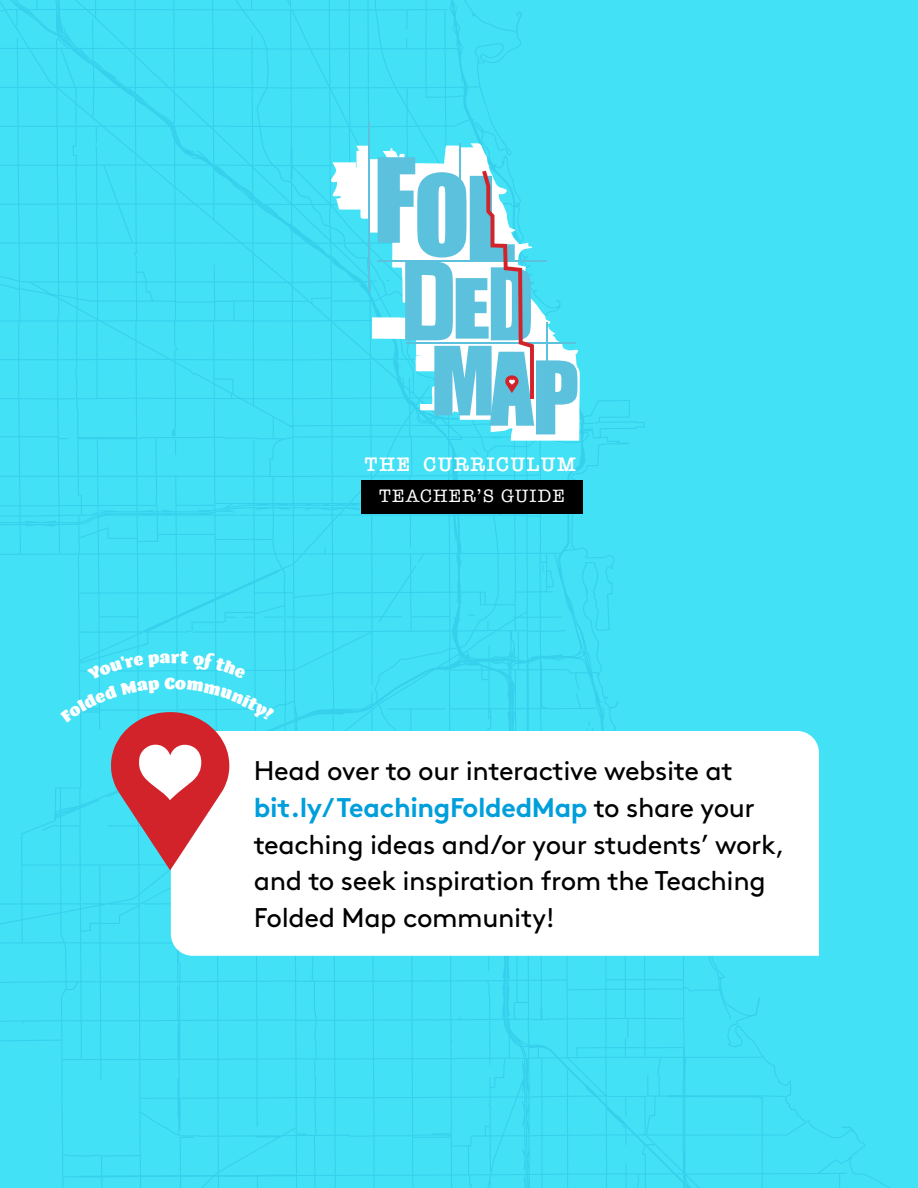
<style>
.page{position:relative;width:918px;height:1188px;background:#42e1f6}
.page>*{position:absolute;margin:0;border:0;box-sizing:border-box;transform-origin:0 0}
.t1{font:27px/36.8px "Brown Regular Alt";letter-spacing:-.015em;color:#000}
.t2{font:700 27px "Brown";letter-spacing:-.015em;color:#009fdb}
.t3{font:600 20.25px "American Typewriter";letter-spacing:.08em;color:#fff}
.t4{font:18.6px "American Typewriter";letter-spacing:.06em;color:#fff}
.s1{font-family:"Brown Regular Alt";font-weight:400;color:#000}
</style>
<div class="page">
<svg style="left:542px;top:565px;width:2px;height:7px"></svg>
<svg style="left:264px;top:617px;width:19px;height:1px"></svg>
<svg style="left:588px;top:721px;width:5px;height:10px"></svg>
<svg style="left:175px;top:439px;width:1px;height:16px"></svg>
<svg style="left:473px;top:449px;width:7px;height:7px"></svg>
<div style="left:361px;top:481px;width:222px;height:33px;background:#000"></div>
<svg style="left:331px;top:143px;width:249px;height:298px;fill:#42e1f6"></svg>
<hr style="left:377px;top:260px;width:170px;height:2px;background:#5cc1dd">
<hr style="left:368px;top:122px;width:2px;height:170px;background:#5cc1dd">
<hr style="left:459px;top:143px;width:2px;height:43px;background:#5cc1dd">
<svg style="left:378px;top:157px;width:199px;height:277px"></svg>
<svg style="left:171px;top:731px;width:648px;height:225px"></svg>
<svg style="left:60px;top:650px;width:215px;height:220px"></svg>
<p class="t3" style="left:365px;top:448px;width:213px">THE CURRICULUM</p>
<p class="t4" style="left:379px;top:482px;width:187px">TEACHER’S GUIDE</p>
<p class="t1" style="left:254px;top:750px;width:481px">Head over to our interactive website at</p>
<p class="t2" style="left:254px;top:785px;width:503px">bit.ly/TeachingFoldedMap <span class="s1">to share your</span></p>
<p class="t1" style="left:254px;top:824px;width:533px">teaching ideas and/or your students’ work, and to seek inspiration from the Teaching<br>Folded Map community!</p>
</div>
